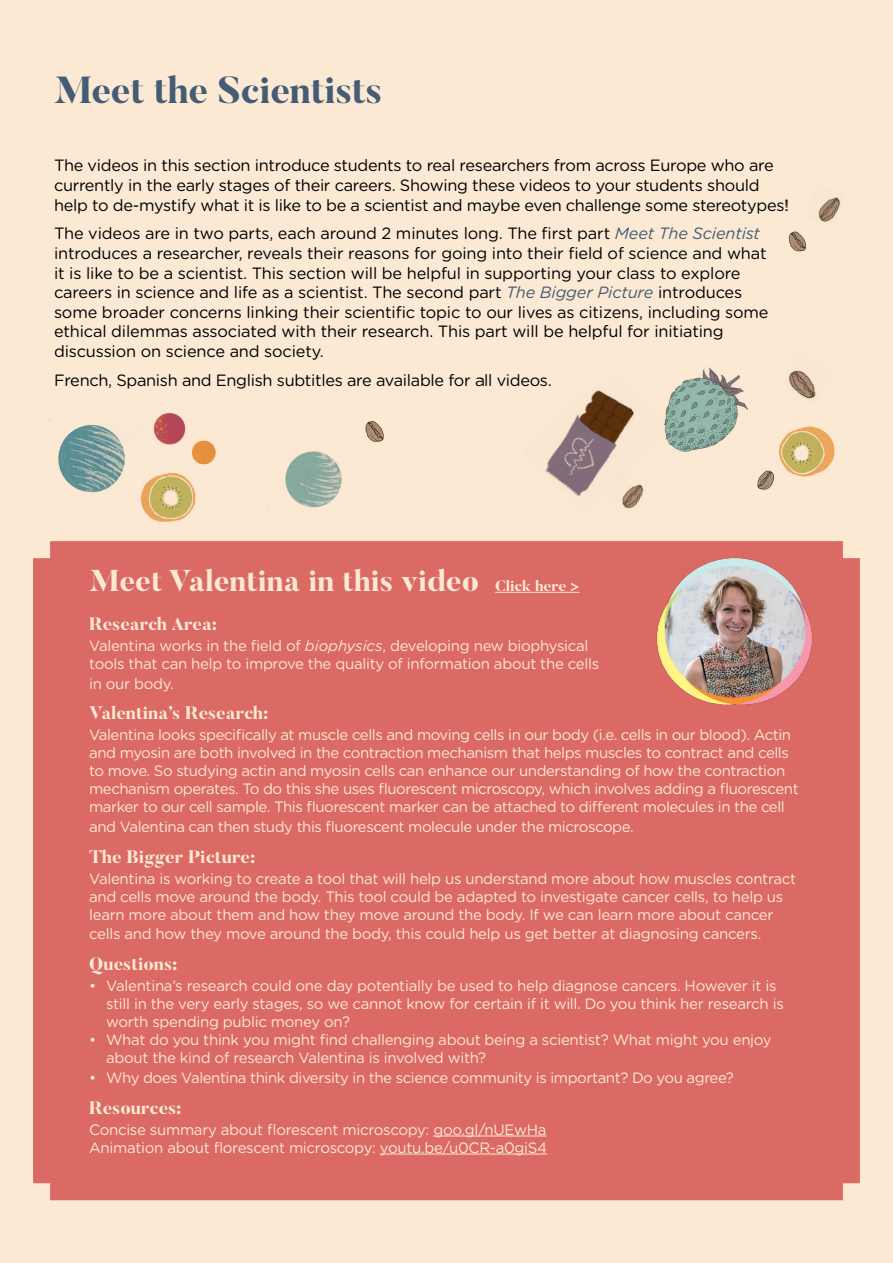
<style>
.page{position:relative;width:893px;height:1263px;background:#fbe9d4}
.page>*{position:absolute;margin:0;border:0;box-sizing:border-box;transform-origin:0 0}
.t1{font:800 37.5px "Butler";letter-spacing:-.01em;color:#445c74}
.t2{font:800 30px "Butler";color:#fbe9d4}
.t3{font:800 18px "Butler";color:#fbe9d4}
.t4{font:16.35px/19.6px "Gotham Rounded";letter-spacing:-.01em;color:#000}
.t5{font:15px/18px "Gotham Rounded";letter-spacing:-.03em;color:#fbe9d4}
.s1{font-style:italic;color:#445c74}
.s2{font-size:15px}
.s3{font-style:italic}
</style>
<div class="page">
<div style="left:33px;top:541px;width:827px;height:659px;background:#db6964"></div>
<hr style="left:495px;top:592px;width:84px;height:1px;background:#fbe9d4">
<hr style="left:433px;top:1135px;width:114px;height:1px;background:#fbe9d4">
<hr style="left:380px;top:1153px;width:167px;height:1px;background:#fbe9d4">
<img style="left:656px;top:556px;width:157px;height:153px">
<img style="left:774px;top:423px;width:65px;height:64px">
<img style="left:747px;top:464px;width:41px;height:38px">
<img style="left:659px;top:363px;width:96px;height:94px">
<img style="left:779px;top:353px;width:55px;height:54px">
<img style="left:50px;top:419px;width:84px;height:84px">
<img style="left:126px;top:399px;width:77px;height:83px">
<img style="left:134px;top:472px;width:71px;height:55px">
<img style="left:182px;top:427px;width:45px;height:42px">
<img style="left:265px;top:428px;width:106px;height:99px">
<img style="left:352px;top:416px;width:37px;height:32px">
<img style="left:522px;top:374px;width:150px;height:142px">
<img style="left:608px;top:472px;width:41px;height:42px">
<img style="left:776px;top:227px;width:36px;height:31px">
<img style="left:804px;top:184px;width:42px;height:43px">
<h1 class="t1" style="left:54px;top:66px;width:330px">Meet the Scientists</h1>
<p class="t4" style="left:54px;top:155px;width:736px">The videos in this section introduce students to real researchers from across Europe who are currently in the early stages of their careers. Showing these videos to your students should help to de-mystify what it is like to be a scientist and maybe even challenge some stereotypes!</p>
<p class="t4" style="left:54px;top:223px;width:716px">The videos are in two parts, each around 2 minutes long. The first part <span class="s1">Meet The Scientist </span>introduces a researcher, reveals their reasons for going into their field of science and what it is like to be a scientist. This section will be helpful in supporting your class to explore careers in science and life as a scientist. The second part <span class="s1">The Bigger Picture</span> introduces some broader concerns linking their scientific topic to our lives as citizens, including some ethical dilemmas associated with their research. This part will be helpful for initiating discussion on science and society.</p>
<p class="t4" style="left:54px;top:369px;width:499px">French, Spanish and English subtitles are available for all videos.</p>
<h2 class="t2" style="left:89px;top:561px;width:492px">Meet Valentina in this video <span class="s2">Click here &gt;</span></h2>
<p class="t3" style="left:89px;top:612px;width:129px">Research Area:</p>
<p class="t5" style="left:89px;top:636px;width:511px">Valentina works in the field of <span class="s3">biophysics</span>, developing new biophysical tools that can help to improve the quality of information about the cells</p>
<p class="t5" style="left:89px;top:674px;width:86px">in our body.</p>
<p class="t3" style="left:89px;top:701px;width:181px">Valentina’s Research:</p>
<p class="t5" style="left:89px;top:725px;width:711px">Valentina looks specifically at muscle cells and moving cells in our body (i.e. cells in our blood). Actin and myosin are both involved in the contraction mechanism that helps muscles to contract and cells to move. So studying actin and myosin cells can enhance our understanding of how the contraction mechanism operates. To do this she uses fluorescent microscopy, which involves adding a fluorescent marker to our cell sample. This fluorescent marker can be attached to different molecules in the cell</p>
<p class="t5" style="left:89px;top:817px;width:546px">and Valentina can then study this fluorescent molecule under the microscope.</p>
<p class="t3" style="left:89px;top:845px;width:168px">The Bigger Picture:</p>
<p class="t5" style="left:89px;top:869px;width:708px">Valentina is working to create a tool that will help us understand more about how muscles contract and cells move around the body. This tool could be adapted to investigate cancer cells, to help us learn more about them and how they move around the body. If we can learn more about cancer</p>
<p class="t5" style="left:89px;top:924px;width:674px">cells and how they move around the body, this could help us get better at diagnosing cancers.</p>
<p class="t3" style="left:89px;top:952px;width:90px">Questions:</p>
<p class="t5" style="left:106px;top:976px;width:679px;text-indent:-17px">• Valentina’s research could one day potentially be used to help diagnose cancers. However it is still in the very early stages, so we cannot know for certain if it will. Do you think her research is worth spending public money on?</p>
<p class="t5" style="left:106px;top:1030px;width:667px;text-indent:-17px">• What do you think you might find challenging about being a scientist? What might you enjoy about the kind of research Valentina is involved with?</p>
<p class="t5" style="left:89px;top:1068px;width:646px">• Why does Valentina think diversity in the science community is important? Do you agree?</p>
<p class="t3" style="left:89px;top:1096px;width:94px">Resources:</p>
<p class="t5" style="left:89px;top:1119px;width:460px">Concise summary about florescent microscopy: goo.gl/nUEwHa<br>Animation about florescent microscopy: youtu.be/u0CR-a0giS4</p>
</div>
